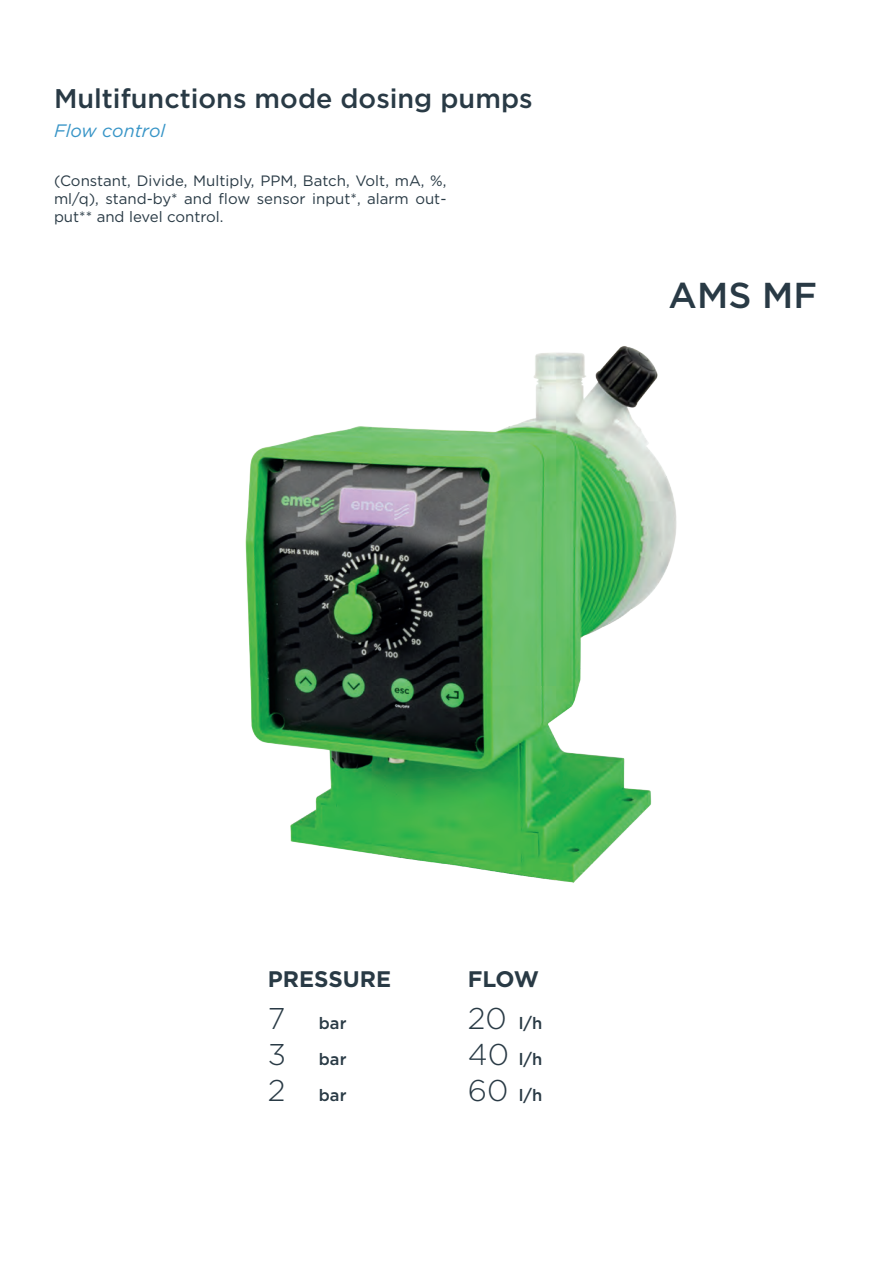
<style>
.page{position:relative;width:893px;height:1263px;background:#fff}
.page>*{position:absolute;margin:0;border:0;box-sizing:border-box;transform-origin:0 0}
.t1{font:500 36px "Gotham";color:#293a45}
.t2{font:300 30px/36px "Gotham";color:#293a45;text-align:justify}
.t3{font:500 27px "Gotham";color:#293a45}
.t4{font:700 22.5px "Gotham";color:#293a45}
.t5{font:italic 18px "Gotham";color:#3895c7}
.t6{font:500 16.5px/36px "Gotham";color:#293a45;text-align:justify}
.t7{font:15px/18px "Gotham";color:#293a45;text-align:justify}
</style>
<div class="page">
<img style="left:245px;top:346px;width:432px;height:537px">
<h3 class="t3" style="left:54px;top:81px;width:480px">Multifunctions mode dosing pumps</h3>
<p class="t5" style="left:54px;top:119px;width:113px">Flow control</p>
<p class="t7" style="left:54px;top:171px;width:394px">(Constant, Divide, Multiply, PPM, Batch, Volt, mA, %, ml/q), stand-by* and flow sensor input*, alarm out&shy;put** and level control.</p>
<h1 class="t1" style="left:669px;top:272px;width:150px">AMS MF</h1>
<h3 class="t4" style="left:468px;top:964px;width:73px">FLOW</h3>
<p class="t6" style="left:519px;top:1004px;width:25px">l/h l/h l/h</p>
<h3 class="t4" style="left:268px;top:964px;width:125px">PRESSURE</h3>
<p class="t6" style="left:319px;top:1004px;width:29px">bar bar bar</p>
<h2 class="t2" style="left:468px;top:999px;width:43px">20<br>40<br>60</h2>
<h2 class="t2" style="left:268px;top:999px;width:20px">7<br>3<br>2</h2>
</div>
